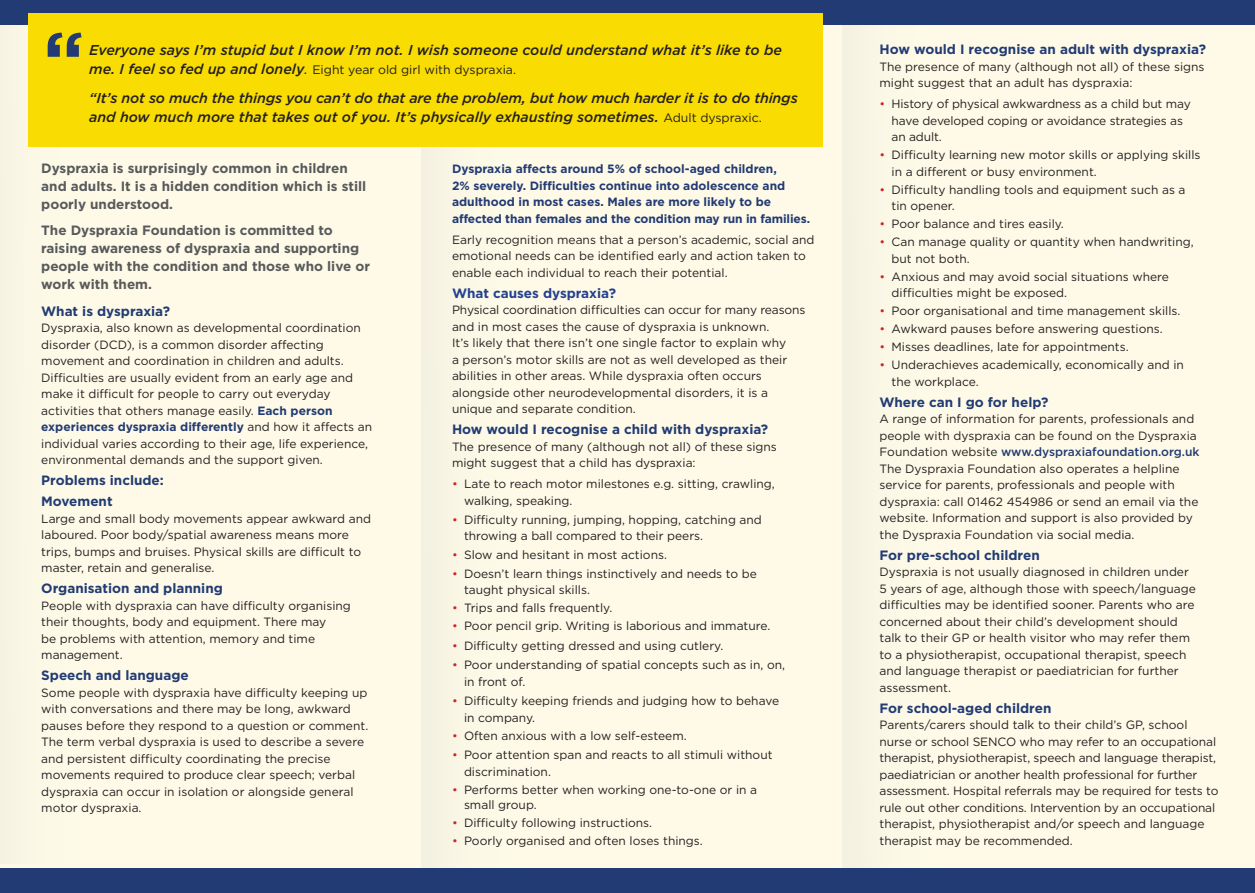
<style>
.page{position:relative;width:1255px;height:893px;background:#fff}
.page>*{position:absolute;margin:0;border:0;box-sizing:border-box;transform-origin:0 0}
.t1{font:700 75px "Gotham";color:#223b74}
.t2{font:italic 500 14.25px/19.5px "Gotham";color:#231f20}
.t3{font:700 13.5px/18px "Gotham";color:#58595b}
.t4{font:700 13.5px "Gotham";color:#223b74}
.t5{font:700 13.5px "Gotham";color:#25408f}
.t6{font:12.3px "Gotham";color:#231f20}
.t7{font:12px/16.5px "Gotham";color:#231f20}
.t8{font:700 12px/16.5px "Gotham";color:#223b74}
.s1{font-weight:500;font-style:italic;font-size:14.25px}
.s2{font-style:italic;font-size:14.25px}
.s3{font-weight:400;font-style:normal;font-size:12.3px}
.s4{font-weight:700;color:#223b74}
.s5{color:#d2232a}
.s6{font-weight:500;color:#223b74}
</style>
<div class="page">
<div style="left:0;top:0;width:1254px;height:876px;background:#fefae7"></div>
<div style="left:0;top:0;width:1254px;height:24px;background:#223b74"></div>
<div style="left:0;top:869px;width:1254px;height:24px;background:#223b74"></div>
<div style="left:28px;top:13px;width:794px;height:134px;background:#f9dc01"></div>
<p class="t1" style="left:43px;top:9px;width:42px">“</p>
<p class="t2" style="left:89px;top:40px;width:694px">Everyone says I’m stupid but I know I’m not. I wish someone could understand what it’s like to be</p>
<p class="t6" style="left:89px;top:62px;width:428px"><span class="s1">me. I feel so fed up and lonely</span><span class="s2">.</span> Eight year old girl with dyspraxia.</p>
<p class="t2" style="left:89px;top:88px;width:710px">“It’s not so much the things you can’t do that are the problem, but how much harder it is to do things and how much more that takes out of you. It’s physically exhausting sometimes. <span class="s3">Adult dyspraxic.</span></p>
<p class="t3" style="left:41px;top:160px;width:326px">Dyspraxia is surprisingly common in children and adults. It is a hidden condition which is still poorly understood.</p>
<p class="t3" style="left:41px;top:221px;width:330px">The Dyspraxia Foundation is committed to raising awareness of dyspraxia and supporting people with the condition and those who live or work with them.</p>
<p class="t4" style="left:41px;top:302px;width:130px">What is dyspraxia?</p>
<p class="t7" style="left:41px;top:320px;width:332px">Dyspraxia, also known as developmental coordination disorder (DCD), is a common disorder affecting movement and coordination in children and adults.<br>Difficulties are usually evident from an early age and make it difficult for people to carry out everyday activities that others manage easily. <span class="s4">Each person experiences dyspraxia differently</span> and how it affects an individual varies according to their age, life experience, environmental demands and the support given.</p>
<p class="t4" style="left:41px;top:472px;width:124px">Problems include:</p>
<p class="t4" style="left:41px;top:493px;width:73px">Movement</p>
<p class="t7" style="left:41px;top:510px;width:331px">Large and small body movements appear awkward and laboured. Poor body/spatial awareness means more trips, bumps and bruises. Physical skills are difficult to master, retain and generalise.</p>
<p class="t4" style="left:41px;top:580px;width:183px">Organisation and planning</p>
<p class="t7" style="left:41px;top:597px;width:311px">People with dyspraxia can have difficulty organising their thoughts, body and equipment. There may<br>be problems with attention, memory and time management.</p>
<p class="t4" style="left:41px;top:667px;width:149px">Speech and language</p>
<p class="t7" style="left:41px;top:684px;width:328px">Some people with dyspraxia have difficulty keeping up with conversations and there may be long, awkward pauses before they respond to a question or comment.<br>The term verbal dyspraxia is used to describe a severe and persistent difficulty coordinating the precise movements required to produce clear speech; verbal dyspraxia can occur in isolation or alongside general motor dyspraxia.</p>
<p class="t8" style="left:452px;top:161px;width:359px">Dyspraxia affects around 5% of school-aged children,<br>2% severely. Difficulties continue into adolescence and adulthood in most cases. Males are more likely to be affected than females and the condition may run in families.</p>
<p class="t7" style="left:452px;top:231px;width:364px">Early recognition means that a person’s academic, social and emotional needs can be identified early and action taken to enable each individual to reach their potential.</p>
<p class="t5" style="left:452px;top:284px;width:165px">What causes dyspraxia?</p>
<p class="t7" style="left:452px;top:302px;width:355px">Physical coordination difficulties can occur for many reasons and in most cases the cause of dyspraxia is unknown.<br>It’s likely that there isn’t one single factor to explain why<br>a person’s motor skills are not as well developed as their abilities in other areas. While dyspraxia often occurs alongside other neurodevelopmental disorders, it is a unique and separate condition.</p>
<p class="t4" style="left:452px;top:421px;width:318px">How would I recognise a child with dyspraxia?</p>
<p class="t7" style="left:452px;top:438px;width:326px">The presence of many (although not all) of these signs might suggest that a child has dyspraxia:</p>
<p class="t7" style="left:464px;top:476px;width:312px;text-indent:-12px"><span class="s5">•</span> Late to reach motor milestones e.g. sitting, crawling, walking, speaking.</p>
<p class="t7" style="left:464px;top:511px;width:299px;text-indent:-12px"><span class="s5">•</span> Difficulty running, jumping, hopping, catching and throwing a ball compared to their peers.</p>
<p class="t7" style="left:452px;top:546px;width:216px"><span class="s5">•</span> Slow and hesitant in most actions.</p>
<p class="t7" style="left:464px;top:565px;width:294px;text-indent:-12px"><span class="s5">•</span> Doesn’t learn things instinctively and needs to be taught physical skills.</p>
<p class="t7" style="left:452px;top:599px;width:162px"><span class="s5">•</span> Trips and falls frequently.</p>
<p class="t7" style="left:452px;top:617px;width:320px"><span class="s5">•</span> Poor pencil grip. Writing is laborious and immature.</p>
<p class="t7" style="left:452px;top:637px;width:273px"><span class="s5">•</span> Difficulty getting dressed and using cutlery.</p>
<p class="t7" style="left:464px;top:656px;width:322px;text-indent:-12px"><span class="s5">•</span> Poor understanding of spatial concepts such as in, on, in front of.</p>
<p class="t7" style="left:464px;top:692px;width:316px;text-indent:-12px"><span class="s5">•</span> Difficulty keeping friends and judging how to behave in company.</p>
<p class="t7" style="left:452px;top:728px;width:236px"><span class="s5">•</span> Often anxious with a low self-esteem.</p>
<p class="t7" style="left:464px;top:746px;width:310px;text-indent:-12px"><span class="s5">•</span> Poor attention span and reacts to all stimuli without discrimination.</p>
<p class="t7" style="left:464px;top:782px;width:294px;line-height:15px;text-indent:-12px"><span class="s5">•</span> Performs better when working one-to-one or in a small group.</p>
<p class="t7" style="left:452px;top:814px;width:202px"><span class="s5">•</span> Difficulty following instructions.</p>
<p class="t7" style="left:452px;top:832px;width:252px"><span class="s5">•</span> Poorly organised and often loses things.</p>
<p class="t4" style="left:879px;top:40px;width:328px">How would I recognise an adult with dyspraxia?</p>
<p class="t7" style="left:879px;top:58px;width:326px">The presence of many (although not all) of these signs might suggest that an adult has dyspraxia:</p>
<p class="t7" style="left:891px;top:95px;width:301px;text-indent:-12px"><span class="s5">•</span> History of physical awkwardness as a child but may have developed coping or avoidance strategies as an adult.</p>
<p class="t7" style="left:891px;top:146px;width:310px;text-indent:-12px"><span class="s5">•</span> Difficulty learning new motor skills or applying skills in a different or busy environment.</p>
<p class="t7" style="left:891px;top:181px;width:295px;text-indent:-12px"><span class="s5">•</span> Difficulty handling tools and equipment such as a tin opener.</p>
<p class="t7" style="left:879px;top:215px;width:186px"><span class="s5">•</span> Poor balance and tires easily.</p>
<p class="t7" style="left:879px;top:233px;width:315px"><span class="s5">•</span> Can manage quality or quantity when handwriting,</p>
<p class="t7" style="left:891px;top:250px;width:80px">but not both.</p>
<p class="t7" style="left:891px;top:268px;width:279px;text-indent:-12px"><span class="s5">•</span> Anxious and may avoid social situations where difficulties might be exposed.</p>
<p class="t7" style="left:879px;top:302px;width:302px"><span class="s5">•</span> Poor organisational and time management skills.</p>
<p class="t7" style="left:879px;top:320px;width:285px"><span class="s5">•</span> Awkward pauses before answering questions.</p>
<p class="t7" style="left:879px;top:338px;width:251px"><span class="s5">•</span> Misses deadlines, late for appointments.</p>
<p class="t7" style="left:891px;top:356px;width:294px;text-indent:-12px"><span class="s5">•</span> Underachieves academically, economically and in the workplace.</p>
<p class="t4" style="left:879px;top:393px;width:170px">Where can I go for help?</p>
<p class="t7" style="left:879px;top:410px;width:321px">A range of information for parents, professionals and people with dyspraxia can be found on the Dyspraxia Foundation website <span class="s6">www.dyspraxiafoundation.org.uk </span>The Dyspraxia Foundation also operates a helpline service for parents, professionals and people with dyspraxia: call 01462 454986 or send an email via the website. Information and support is also provided by the Dyspraxia Foundation via social media.</p>
<p class="t4" style="left:879px;top:546px;width:162px">For pre-school children</p>
<p class="t7" style="left:879px;top:563px;width:318px">Dyspraxia is not usually diagnosed in children under 5 years of age, although those with speech/language difficulties may be identified sooner. Parents who are concerned about their child’s development should talk to their GP or health visitor who may refer them to a physiotherapist, occupational therapist, speech and language therapist or paediatrician for further assessment.</p>
<p class="t4" style="left:879px;top:699px;width:173px">For school-aged children</p>
<p class="t7" style="left:879px;top:716px;width:340px">Parents/carers should talk to their child’s GP, school nurse or school SENCO who may refer to an occupational therapist, physiotherapist, speech and language therapist, paediatrician or another health professional for further assessment. Hospital referrals may be required for tests to rule out other conditions. Intervention by an occupational therapist, physiotherapist and/or speech and language therapist may be recommended.</p>
</div>
